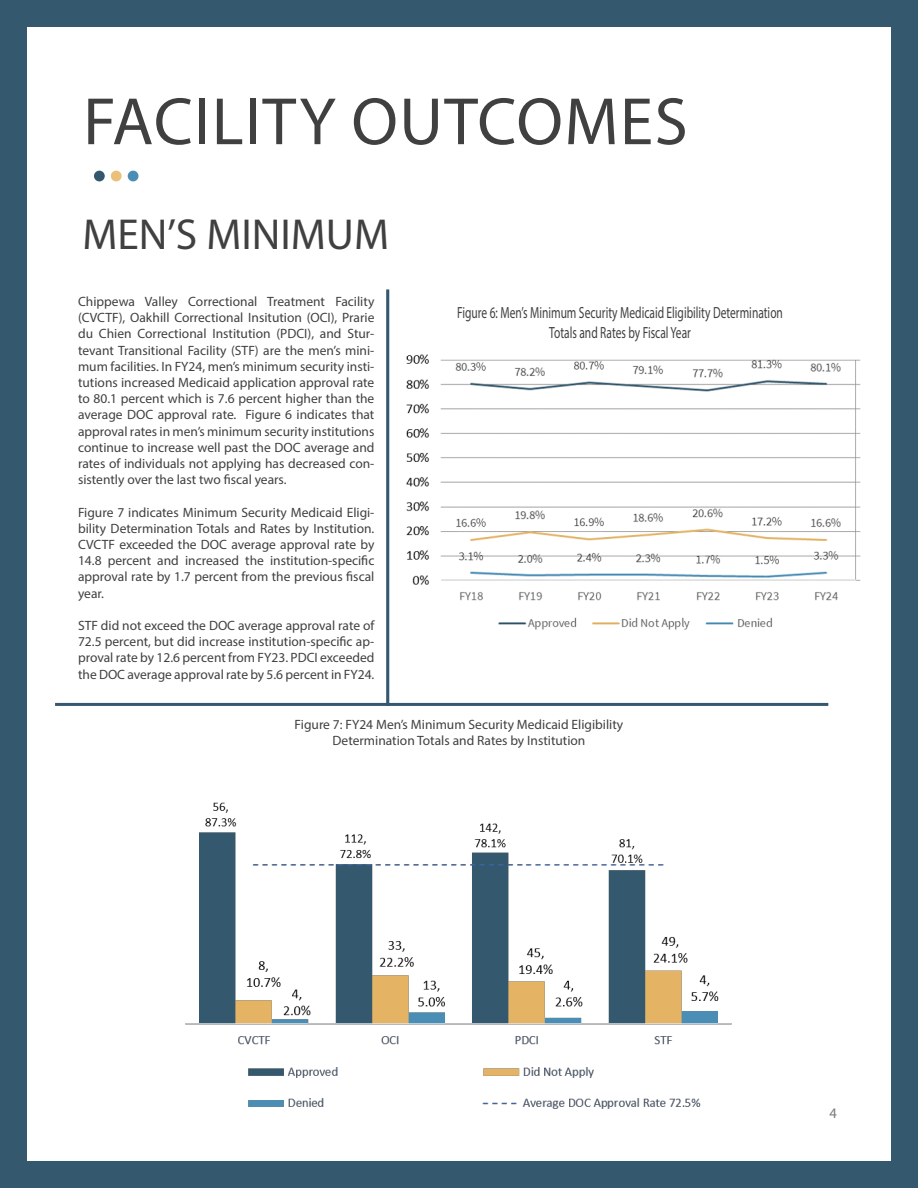
<style>
.page{position:relative;width:918px;height:1188px;background:#fff}
.page>*{position:absolute;margin:0;border:0;box-sizing:border-box;transform-origin:0 0}
.t1{font:67.5px "Myriad Pro";letter-spacing:.02em;color:#404040}
.t2{font:43.5px "Myriad Pro";color:#404040}
.t3{font:16.2px/19.5px "Myriad Pro";color:#404040;text-align:center;scale:.71 1}
.t4{font:14.55px "Myriad Pro";color:#777}
.t5{font:13.5px/16.2px "Myriad Pro";color:#404040;text-align:justify}
</style>
<div class="page">
<div style="left:0;top:6px;width:918px;height:1182px;background:#34586e"></div>
<div style="left:28px;top:28px;width:862px;height:1132px;background:#fff"></div>
<div style="left:94px;top:171px;width:11px;height:10px;background:#34586e;border-radius:50%"></div>
<div style="left:111px;top:171px;width:11px;height:10px;background:#eac07a;border-radius:50%"></div>
<div style="left:128px;top:171px;width:11px;height:10px;background:#4a8db5;border-radius:50%"></div>
<hr style="left:55px;top:703px;width:773px;height:3px;background:#34586e">
<hr style="left:386px;top:289px;width:3px;height:417px;background:#34586e">
<img style="left:406px;top:354px;width:455px;height:276px">
<img style="left:185px;top:802px;width:547px;height:307px">
<p class="t1" style="left:83px;top:80px;width:606px">FACILITY OUTCOMES</p>
<p class="t2" style="left:82px;top:207px;width:308px">MEN’S MINIMUM</p>
<p class="t5" style="left:78px;top:293px;width:298px">Chippewa Valley Correctional Treatment Facility (CVCTF), Oakhill Correctional Insitution (OCI), Prarie du Chien Correctional Institution (PDCI), and Stur&shy;tevant Transitional Facility (STF) are the men’s mini&shy;mum facilities. In FY24, men’s minimum security insti&shy;tutions increased Medicaid application approval rate to 80.1 percent which is 7.6 percent higher than the average DOC approval rate. Figure 6 indicates that approval rates in men’s minimum security institutions continue to increase well past the DOC average and rates of individuals not applying has decreased con&shy;sistently over the last two fiscal years.</p>
<p class="t5" style="left:78px;top:504px;width:298px">Figure 7 indicates Minimum Security Medicaid Eligi&shy;bility Determination Totals and Rates by Institution.<br>CVCTF exceeded the DOC average approval rate by 14.8 percent and increased the institution-specific approval rate by 1.7 percent from the previous fiscal year.</p>
<p class="t5" style="left:78px;top:617px;width:298px">STF did not exceed the DOC average approval rate of 72.5 percent, but did increase institution-specific ap&shy;proval rate by 12.6 percent from FY23. PDCI exceeded the DOC average approval rate by 5.6 percent in FY24.</p>
<p class="t3" style="left:457px;top:303px;width:460px">Figure 6: Men’s Minimum Security Medicaid Eligibility Determination<br>Totals and Rates by Fiscal Year</p>
<p class="t5" style="left:295px;top:716px;width:330px;text-align:center">Figure 7: FY24 Men’s Minimum Security Medicaid Eligibility<br>Determination Totals and Rates by Institution</p>
<p class="t4" style="left:830px;top:1104px;width:9px">4</p>
</div>
